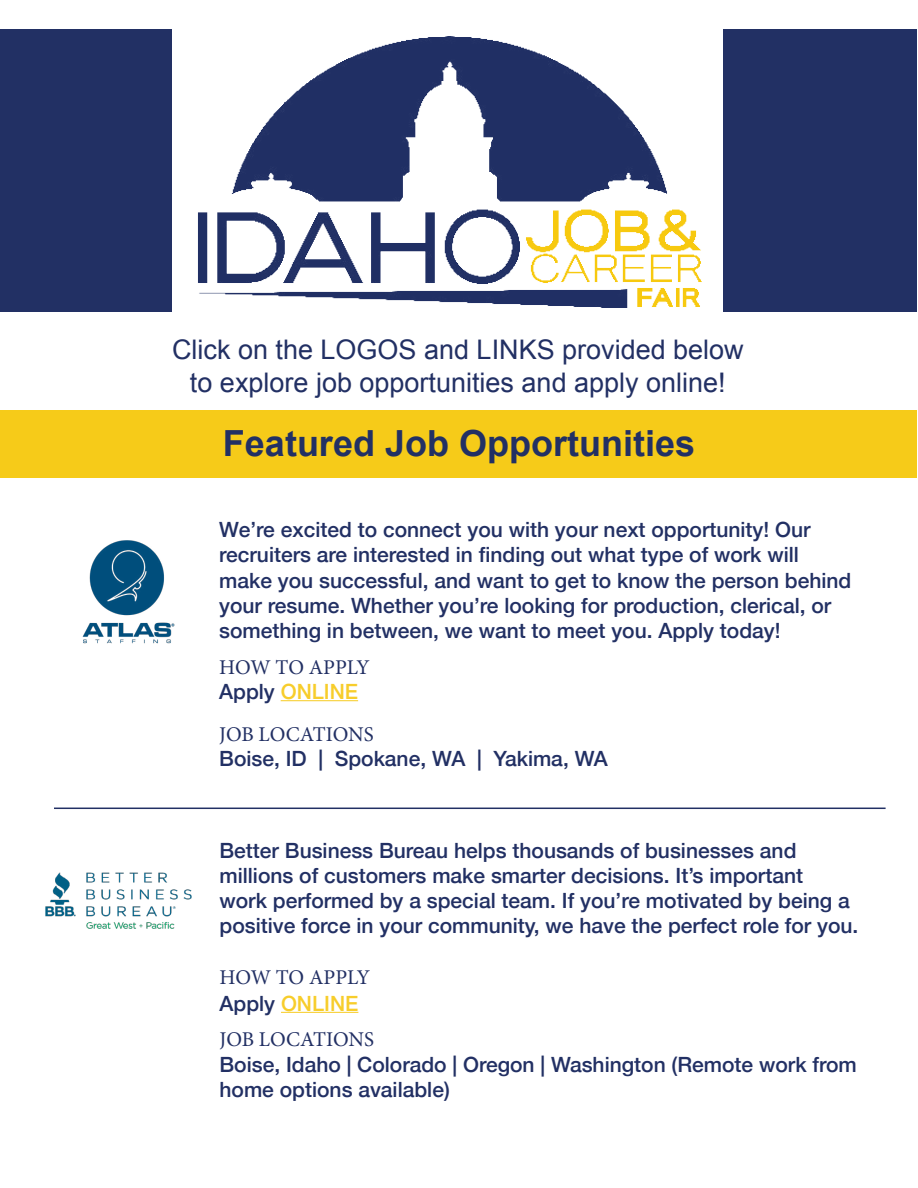
<style>
.page{position:relative;width:918px;height:1188px;background:#fff}
.page>*{position:absolute;margin:0;border:0;box-sizing:border-box;transform-origin:0 0}
.t1{font:700 36px "Arial";color:#223064}
.t2{font:27px/32.4px "Arial";color:#223064;text-align:center}
.t3{font:500 21px/25.2px "Helvetica Neue";color:#223064}
.t4{font:21px "Minion Pro";letter-spacing:-.01em;color:#223064}
.t5{font:500 21px "Helvetica Neue";color:#f7cd2b}
.s1{color:#223064}
</style>
<div class="page">
<div style="left:0;top:29px;width:917px;height:283px;background:#223064"></div>
<div style="left:172px;top:29px;width:551px;height:283px;background:#fff"></div>
<div style="left:0;top:410px;width:917px;height:68px;background:#f6cb19"></div>
<hr style="left:281px;top:700px;width:77px;height:1px;background:#f7cd2b">
<img style="left:82px;top:540px;width:93px;height:104px">
<img style="left:198px;top:37px;width:503px;height:271px">
<hr style="left:54px;top:808px;width:832px;height:1px;background:#223064">
<hr style="left:281px;top:1012px;width:77px;height:1px;background:#f7cd2b">
<img style="left:45px;top:872px;width:147px;height:57px">
<p class="t2" style="left:172px;top:334px;width:573px">Click on the LOGOS and LINKS provided below to explore job opportunities and apply online!</p>
<h1 class="t1" style="left:223px;top:420px;width:474px">Featured Job Opportunities</h1>
<p class="t3" style="left:219px;top:515px;width:634px">We’re excited to connect you with your next opportunity! Our recruiters are interested in finding out what type of work will make you successful, and want to get to know the person behind your resume. Whether you’re looking for production, clerical, or something in between, we want to meet you. Apply today!</p>
<p class="t4" style="left:219px;top:653px;width:152px">HOW TO APPLY</p>
<p class="t5" style="left:219px;top:675px;width:140px"><span class="s1">Apply</span> ONLINE</p>
<p class="t4" style="left:219px;top:720px;width:156px">JOB LOCATIONS</p>
<p class="t3" style="left:219px;top:745px;width:390px">Boise, ID | Spokane, WA | Yakima, WA</p>
<p class="t3" style="left:220px;top:836px;width:640px">Better Business Bureau helps thousands of businesses and millions of customers make smarter decisions. It’s important<br>work performed by a special team. If you’re motivated by being a positive force in your community, we have the perfect role for you.</p>
<p class="t4" style="left:220px;top:963px;width:152px">HOW TO APPLY</p>
<p class="t5" style="left:220px;top:986px;width:140px"><span class="s1">Apply</span> ONLINE</p>
<p class="t4" style="left:220px;top:1026px;width:156px">JOB LOCATIONS</p>
<p class="t3" style="left:220px;top:1050px;width:639px">Boise, Idaho | Colorado | Oregon | Washington (Remote work from home options available)</p>
</div>
